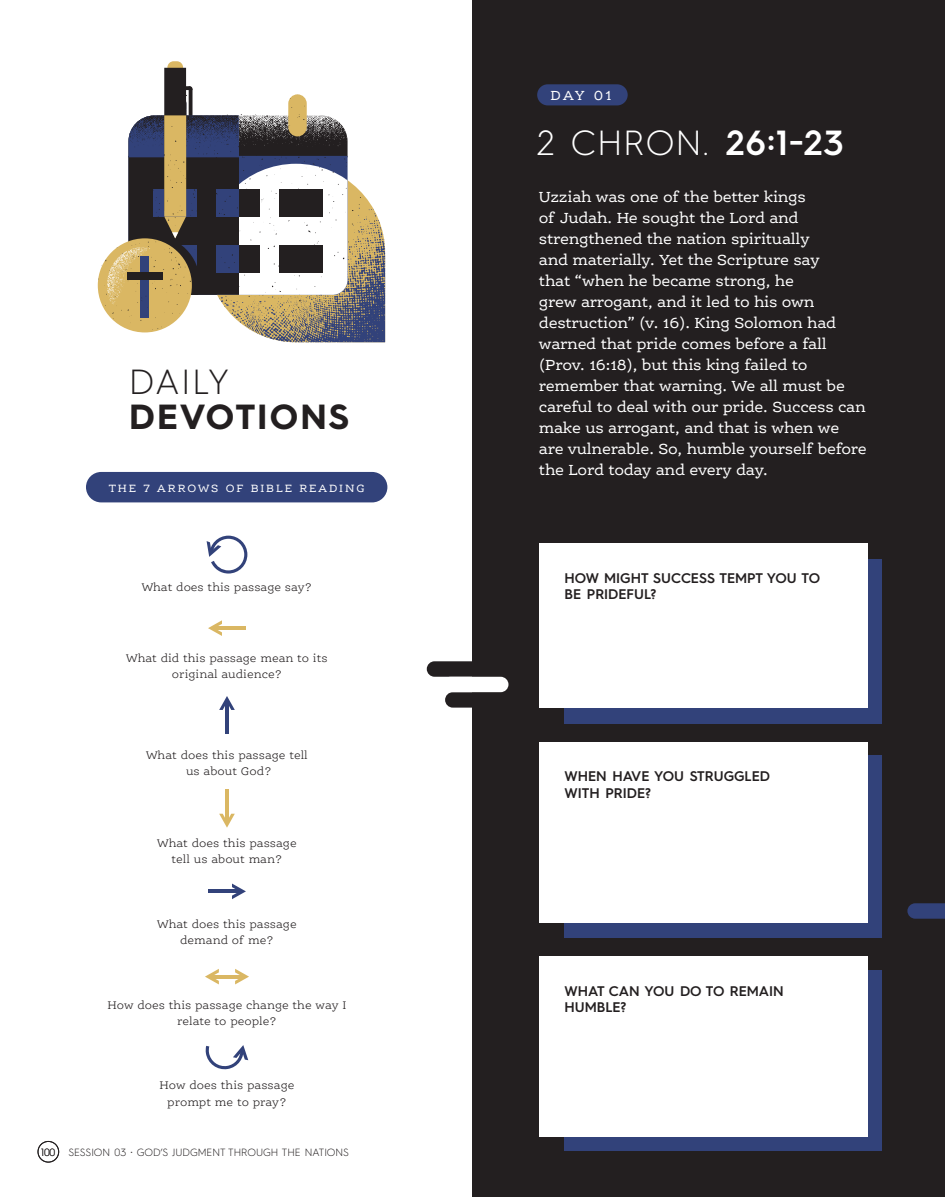
<style>
.page{position:relative;width:945px;height:1197px;background:#fff}
.page>*{position:absolute;margin:0;border:0;box-sizing:border-box;transform-origin:0 0}
.t1{font:300 35px "Hurme Geometric Sans 4";letter-spacing:.04em;color:#fff}
.t2{font:700 35px "Hurme Geometric Sans 4";letter-spacing:.06em;color:#231f20}
.t3{font:300 35px "Hurme Geometric Sans 4";letter-spacing:.045em;color:#231f20}
.t4{font:15.75px/21px "Ernestine Pro";letter-spacing:-.02em;color:#fff}
.t5{font:14.17px "Ernestine Pro";color:#fff}
.t6{font:600 14px/16.6px "Hurme Geometric Sans 4";color:#231f20}
.t7{font:300 11.9px/16.1px "Ernestine Pro";color:#231f20;text-align:center}
.t8{font:11.38px "Ernestine Pro";letter-spacing:.165em;color:#fff}
.t9{font:300 10.5px "Hurme Geometric Sans 4";color:#231f20}
.s1{font-weight:600}
</style>
<div class="page">
<div style="left:472px;top:0;width:473px;height:1197px;background:#231f20"></div>
<div style="left:38px;top:1141px;width:21px;height:21px;border:1px solid #231f20;border-radius:50%"></div>
<svg style="left:207px;top:536px;width:40px;height:38px"></svg>
<svg style="left:208px;top:620px;width:14px;height:16px"></svg>
<hr style="left:214px;top:627px;width:32px;height:3px;background:#dab763">
<svg style="left:219px;top:696px;width:16px;height:14px"></svg>
<hr style="left:225px;top:702px;width:4px;height:32px;background:#32427a">
<svg style="left:219px;top:814px;width:16px;height:14px"></svg>
<hr style="left:225px;top:790px;width:4px;height:32px;background:#dab763">
<svg style="left:232px;top:884px;width:14px;height:15px"></svg>
<hr style="left:208px;top:890px;width:32px;height:3px;background:#32427a">
<svg style="left:235px;top:969px;width:14px;height:15px"></svg>
<svg style="left:205px;top:969px;width:14px;height:15px"></svg>
<hr style="left:211px;top:975px;width:32px;height:3px;background:#dab763">
<svg style="left:206px;top:1045px;width:42px;height:25px"></svg>
<div style="left:427px;top:661px;width:138px;height:16px;background:#231f20;border-radius:8px"></div>
<div style="left:445px;top:692px;width:138px;height:16px;background:#231f20;border-radius:8px"></div>
<div style="left:443px;top:677px;width:65px;height:15px;background:#fff;border-radius:8px"></div>
<svg style="left:907px;top:903px;width:38px;height:16px"></svg>
<div style="left:537px;top:84px;width:91px;height:21px;background:#32427a;border-radius:11px"></div>
<div style="left:564px;top:559px;width:318px;height:165px;background:#32427a"></div>
<div style="left:564px;top:756px;width:318px;height:182px;background:#32427a"></div>
<div style="left:86px;top:472px;width:301px;height:30px;background:#32427a;border-radius:15px"></div>
<div style="left:564px;top:970px;width:318px;height:181px;background:#32427a"></div>
<div style="left:540px;top:543px;width:328px;height:165px;background:#fff"></div>
<div style="left:540px;top:742px;width:328px;height:180px;background:#fff"></div>
<div style="left:540px;top:956px;width:328px;height:181px;background:#fff"></div>
<svg style="left:164px;top:61px;width:23px;height:25px"></svg>
<svg style="left:98px;top:86px;width:287px;height:256px"></svg>
<h1 class="t3" style="left:129px;top:358px;width:101px">DAILY</h1>
<h1 class="t2" style="left:129px;top:392px;width:222px">DEVOTIONS</h1>
<p class="t8" style="left:109px;top:481px;width:258px">THE 7 ARROWS OF BIBLE READING</p>
<p class="t7" style="left:142px;top:579px;width:172px">What does this passage say?</p>
<p class="t7" style="left:126px;top:650px;width:203px">What did this passage mean to its original audience?</p>
<p class="t7" style="left:146px;top:747px;width:163px">What does this passage tell us about God?</p>
<p class="t7" style="left:157px;top:835px;width:141px">What does this passage tell us about man?</p>
<p class="t7" style="left:157px;top:916px;width:141px">What does this passage demand of me?</p>
<p class="t7" style="left:108px;top:996px;width:240px">How does this passage change the way I relate to people?</p>
<p class="t7" style="left:160px;top:1077px;width:136px">How does this passage prompt me to pray?</p>
<p class="t9" style="left:41px;top:1145px;width:309px">100 SESSION 03 • GOD’S JUDGMENT THROUGH THE NATIONS</p>
<p class="t5" style="left:551px;top:87px;width:63px">DAY 01</p>
<h1 class="t1" style="left:537px;top:119px;width:308px">2 CHRON. <span class="s1">26:1-23</span></h1>
<p class="t4" style="left:539px;top:186px;width:329px">Uzziah was one of the better kings<br>of Judah. He sought the Lord and strengthened the nation spiritually<br>and materially. Yet the Scripture say<br>that “when he became strong, he<br>grew arrogant, and it led to his own destruction” (v. 16). King Solomon had warned that pride comes before a fall (Prov. 16:18), but this king failed to remember that warning. We all must be careful to deal with our pride. Success can make us arrogant, and that is when we are vulnerable. So, humble yourself before the Lord today and every day.</p>
<p class="t6" style="left:564px;top:569px;width:257px">HOW MIGHT SUCCESS TEMPT YOU TO<br>BE PRIDEFUL?</p>
<p class="t6" style="left:564px;top:768px;width:207px">WHEN HAVE YOU STRUGGLED<br>WITH PRIDE?</p>
<p class="t6" style="left:564px;top:982px;width:221px">WHAT CAN YOU DO TO REMAIN<br>HUMBLE?</p>
</div>
